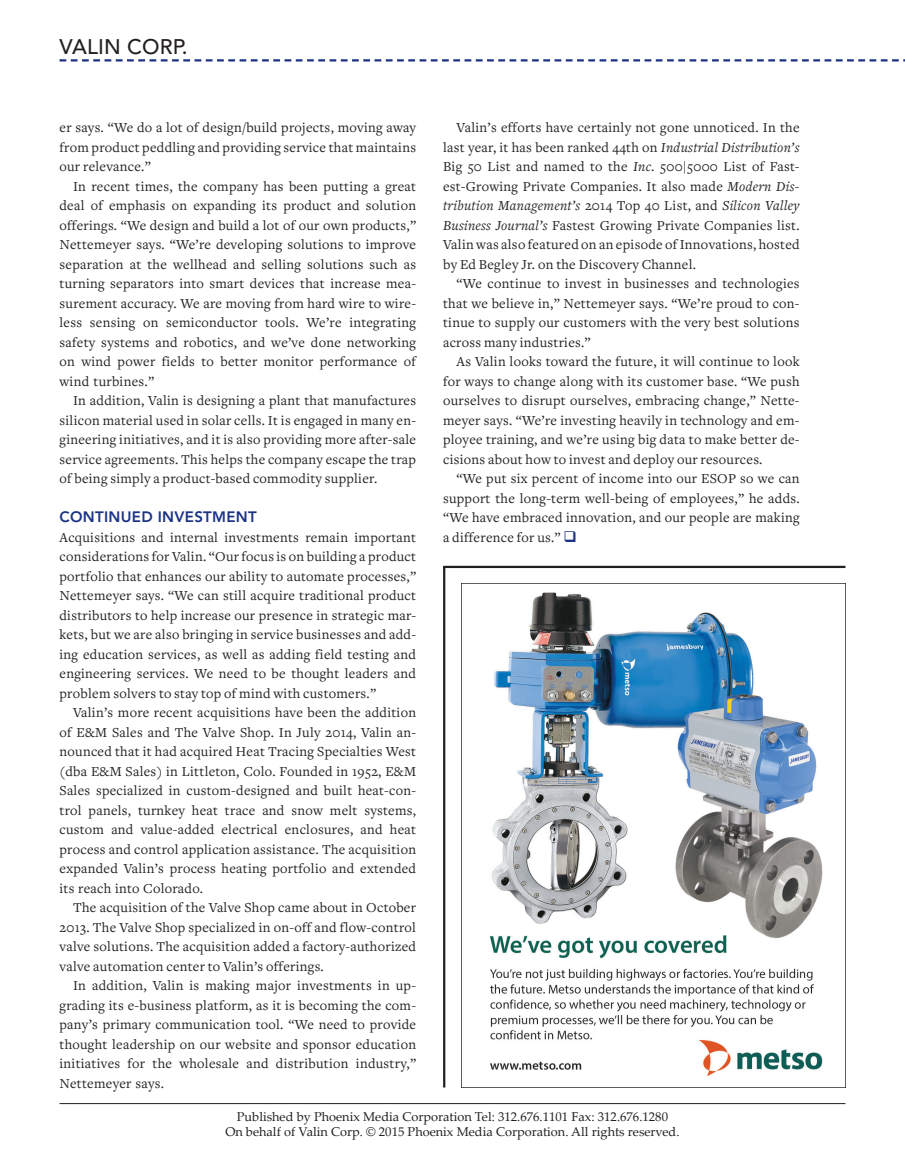
<style>
.page{position:relative;width:905px;height:1161px;background:#fff}
.page>*{position:absolute;margin:0;border:0;box-sizing:border-box;transform-origin:0 0}
.MINI_TOC{font:500 21px "Avenir";letter-spacing:.01em;color:#231f20}
.Body_Subhead{font:800 15px "Avenir";letter-spacing:.02em;color:#1c3384}
.Body{font:14.25px/19.5px "Freight Text";letter-spacing:.02em;color:#231f20;text-align:justify}
.t1{font:12.75px "Palatino Linotype";color:#231f20}
.s1{font-style:italic}
.s2{color:#1c3384}
</style>
<div class="page">
<svg style="left:60px;top:59px;width:844px;height:3px"></svg>
<hr style="left:60px;top:1103px;width:785px;height:1px;background:#231f20">
<hr style="left:443px;top:567px;width:2px;height:521px;background:#231f20">
<hr style="left:443px;top:566px;width:402px;height:2px;background:#231f20">
<img style="left:462px;top:583px;width:383px;height:494px">
<p class="MINI_TOC" style="left:60px;top:34px;width:130px">VALIN CORP.</p>
<p class="Body" style="left:60px;top:118px;width:358px">er says. “We do a lot of design/build projects, moving away from product peddling and providing service that maintains our relevance.”</p>
<p class="Body" style="left:60px;top:176px;width:358px;text-indent:13px">In recent times, the company has been putting a great deal of emphasis on expanding its product and solution offerings. “We design and build a lot of our own products,” Nettemeyer says. “We’re developing solutions to improve separation at the wellhead and selling solutions such as turning separators into smart devices that increase mea&shy;surement accuracy. We are moving from hard wire to wire&shy;less sensing on semiconductor tools. We’re integrating safety systems and robotics, and we’ve done networking on wind power fields to better monitor performance of wind turbines.”</p>
<p class="Body" style="left:60px;top:391px;width:358px;text-indent:13px">In addition, Valin is designing a plant that manufactures silicon material used in solar cells. It is engaged in many en&shy;gineering initiatives, and it is also providing more after-sale service agreements. This helps the company escape the trap of being simply a product-based commodity supplier.</p>
<p class="Body_Subhead" style="left:60px;top:508px;width:199px">CONTINUED INVESTMENT</p>
<p class="Body" style="left:60px;top:527px;width:358px">Acquisitions and internal investments remain important considerations for Valin. “Our focus is on building a product portfolio that enhances our ability to automate processes,” Nettemeyer says. “We can still acquire traditional product distributors to help increase our presence in strategic mar&shy;kets, but we are also bringing in service businesses and add&shy;ing education services, as well as adding field testing and engineering services. We need to be thought leaders and problem solvers to stay top of mind with customers.”</p>
<p class="Body" style="left:60px;top:703px;width:358px;text-indent:13px">Valin’s more recent acquisitions have been the addition of E&amp;M Sales and The Valve Shop. In July 2014, Valin an&shy;nounced that it had acquired Heat Tracing Specialties West (dba E&amp;M Sales) in Littleton, Colo. Founded in 1952, E&amp;M Sales specialized in custom-designed and built heat-con&shy;trol panels, turnkey heat trace and snow melt systems, custom and value-added electrical enclosures, and heat process and control application assistance. The acquisition expanded Valin’s process heating portfolio and extended its reach into Colorado.</p>
<p class="Body" style="left:60px;top:898px;width:358px;text-indent:13px">The acquisition of the Valve Shop came about in October 2013. The Valve Shop specialized in on-off and flow-control valve solutions. The acquisition added a factory-authorized valve automation center to Valin’s offerings.</p>
<p class="Body" style="left:60px;top:976px;width:358px;text-indent:13px">In addition, Valin is making major investments in up&shy;grading its e-business platform, as it is becoming the com&shy;pany’s primary communication tool. “We need to provide thought leadership on our website and sponsor education initiatives for the wholesale and distribution industry,” Nettemeyer says.</p>
<p class="Body" style="left:443px;top:118px;width:358px;text-indent:13px">Valin’s efforts have certainly not gone unnoticed. In the last year, it has been ranked 44th on <span class="s1">Industrial Distribution’s </span>Big 50 List and named to the <span class="s1">Inc.</span> 500|5000 List of Fast&shy;est-Growing Private Companies. It also made <span class="s1">Modern Dis&shy;tribution Management’s</span> 2014 Top 40 List, and <span class="s1">Silicon Valley Business Journal’s</span> Fastest Growing Private Companies list.<br>Valin was also featured on an episode of Innovations, hosted by Ed Begley Jr. on the Discovery Channel.</p>
<p class="Body" style="left:443px;top:274px;width:358px;text-indent:13px">“We continue to invest in businesses and technologies that we believe in,” Nettemeyer says. “We’re proud to con&shy;tinue to supply our customers with the very best solutions across many industries.”</p>
<p class="Body" style="left:443px;top:352px;width:358px;text-indent:13px">As Valin looks toward the future, it will continue to look for ways to change along with its customer base. “We push ourselves to disrupt ourselves, embracing change,” Nette&shy;meyer says. “We’re investing heavily in technology and em&shy;ployee training, and we’re using big data to make better de&shy;cisions about how to invest and deploy our resources.</p>
<p class="Body" style="left:443px;top:469px;width:358px;text-indent:13px">“We put six percent of income into our ESOP so we can support the long-term well-being of employees,” he adds. “We have embraced innovation, and our people are making a difference for us.” <span class="s2">❑</span></p>
<p class="t1" style="left:237px;top:1108px;width:432px">Published by Phoenix Media Corporation Tel: 312.676.1101 Fax: 312.676.1280</p>
<p class="t1" style="left:225px;top:1123px;width:456px">On behalf of Valin Corp. © 2015 Phoenix Media Corporation. All rights reserved.</p>
</div>
